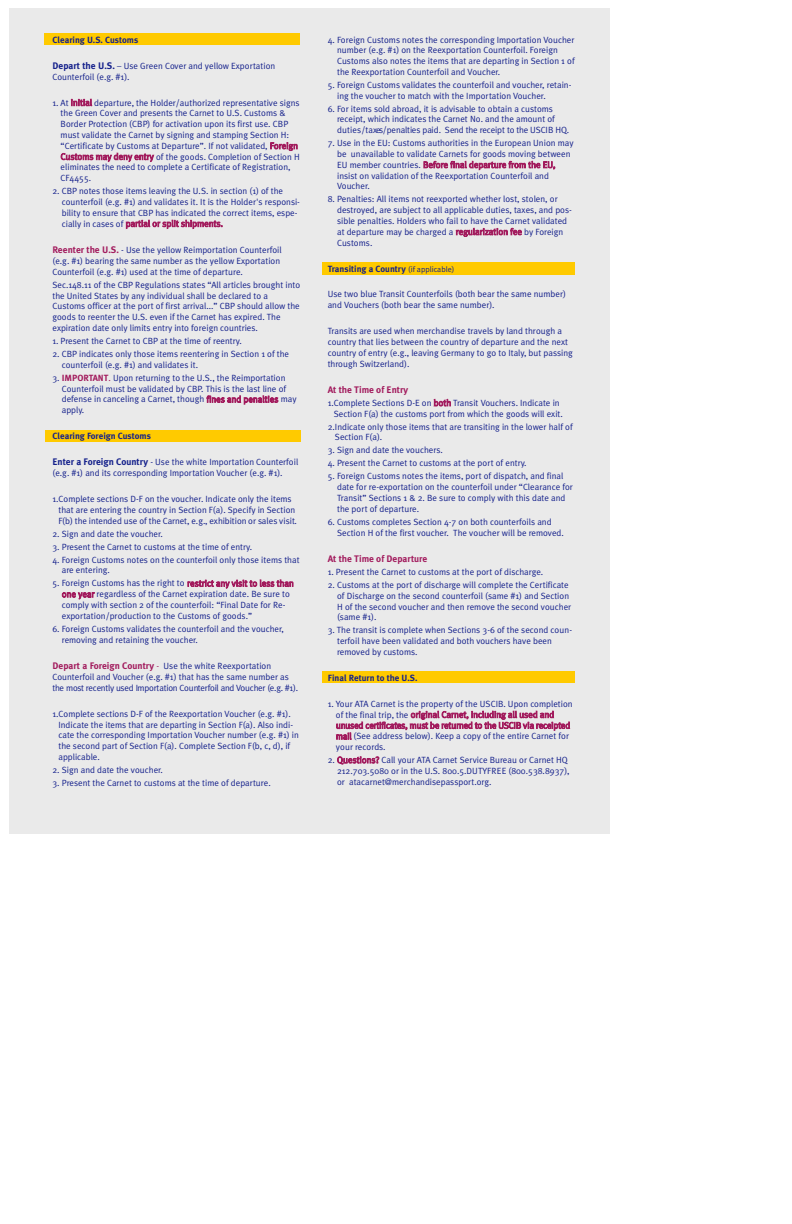
<style>
.page{position:relative;width:792px;height:1224px;background:#fff}
.page>*{position:absolute;margin:0;border:0;box-sizing:border-box;transform-origin:0 0}
.t1{font:700 9.5px "Meta Plus";color:#a21b5d}
.t2{font:9px/10.8px "Meta Plus Normal";color:#14208b}
.t3{font:700 9px "Meta Plus";color:#14208b}
.s1{font-family:"Meta Plus";font-weight:700;font-size:9.5px}
.s2{color:#a21b5d}
.s3{font-family:"Meta Plus";font-weight:700;font-size:9.5px;color:#a21b5d}
.s4{font-family:"Meta Plus";font-weight:700;color:#a21b5d}
.s5{font-family:"Meta Plus Normal";font-weight:400;font-size:8px}
</style>
<div class="page">
<div style="left:10px;top:8px;width:600px;height:825px;background:#eaeaea"></div>
<div style="left:45px;top:430px;width:256px;height:12px;background:#ffca00"></div>
<div style="left:45px;top:33px;width:255px;height:12px;background:#ffca00"></div>
<div style="left:322px;top:262px;width:253px;height:12px;background:#ffca00"></div>
<div style="left:322px;top:671px;width:253px;height:12px;background:#ffca00"></div>
<p class="t3" style="left:52px;top:35px;width:87px">Clearing U.S. Customs</p>
<p class="t2" style="left:52px;top:61px;width:224px"><span class="s1">Depart the U.S.</span> – Use Green Cover and yellow Exportation<br>Counterfoil (e.g. #1).</p>
<p class="t2" style="left:61px;top:98px;width:241px;text-indent:-8px">1. At <span class="s2">initial</span> departure, the Holder/authorized representative signs the Green Cover and presents the Carnet to U.S. Customs &amp; Border Protection (CBP) for activation upon its first use. CBP must validate the Carnet by signing and stamping Section H: “Certificate by Customs at Departure”. If not validated, <span class="s2">Foreign Customs may deny entry</span> of the goods. Completion of Section H eliminates the need to complete a Certificate of Registration, CF4455.</p>
<p class="t2" style="left:62px;top:186px;width:240px;text-indent:-9px">2. CBP notes those items leaving the U.S. in section (1) of the counterfoil (e.g. #1) and validates it. It is the Holder's responsi&shy;bility to ensure that CBP has indicated the correct items, espe&shy;cially in cases of <span class="s2">partial or split shipments.</span></p>
<p class="t2" style="left:52px;top:245px;width:231px"><span class="s3">Reenter the U.S.</span> - Use the yellow Reimportation Counterfoil (e.g. #1) bearing the same number as the yellow Exportation<br>Counterfoil (e.g. #1) used at the time of departure.</p>
<p class="t2" style="left:52px;top:280px;width:249px">Sec.148.11 of the CBP Regulations states “All articles brought into the United States by any individual shall be declared to a Customs officer at the port of first arrival...” CBP should allow the goods to reenter the U.S. even if the Carnet has expired. The expiration date only limits entry into foreign countries.</p>
<p class="t2" style="left:52px;top:336px;width:191px">1. Present the Carnet to CBP at the time of reentry.</p>
<p class="t2" style="left:62px;top:349px;width:229px;text-indent:-9px">2. CBP indicates only those items reentering in Section 1 of the counterfoil (e.g. #1) and validates it.</p>
<p class="t2" style="left:62px;top:373px;width:236px;text-indent:-9px">3. <span class="s4">IMPORTANT</span><span class="s2">.</span> Upon returning to the U.S., the Reimportation Counterfoil must be validated by CBP. This is the last line of defense in canceling a Carnet, though <span class="s2">fines and penalties</span> may apply.</p>
<p class="t3" style="left:52px;top:432px;width:100px">Clearing Foreign Customs</p>
<p class="t2" style="left:52px;top:457px;width:247px"><span class="s1">Enter a Foreign Country</span> - Use the white Importation Counterfoil (e.g. #1) and its corresponding Importation Voucher (e.g. #1).</p>
<p class="t2" style="left:58px;top:494px;width:240px;text-indent:-6px">1.Complete sections D-F on the voucher. Indicate only the items that are entering the country in Section F(a). Specify in Section<br>F(b) the intended use of the Carnet, e.g., exhibition or sales visit.</p>
<p class="t2" style="left:52px;top:529px;width:112px">2. Sign and date the voucher.</p>
<p class="t2" style="left:52px;top:542px;width:201px">3. Present the Carnet to customs at the time of entry.</p>
<p class="t2" style="left:62px;top:555px;width:239px;text-indent:-9px">4. Foreign Customs notes on the counterfoil only those items that are entering.</p>
<p class="t2" style="left:62px;top:578px;width:233px;text-indent:-9px">5. Foreign Customs has the right to <span class="s2">restrict any visit to less than one year</span> regardless of the Carnet expiration date. Be sure to comply with section 2 of the counterfoil: “Final Date for Re&shy;exportation/production to the Customs of goods.”</p>
<p class="t2" style="left:62px;top:624px;width:224px;text-indent:-9px">6. Foreign Customs validates the counterfoil and the voucher, removing and retaining the voucher.</p>
<p class="t2" style="left:52px;top:661px;width:247px"><span class="s3">Depart a Foreign Country</span> <span class="s2">-</span> Use the white Reexportation<br>Counterfoil and Voucher (e.g. #1) that has the same number as the most recently used Importation Counterfoil and Voucher (e.g. #1).</p>
<p class="t2" style="left:58px;top:709px;width:242px;text-indent:-6px">1.Complete sections D-F of the Reexportation Voucher (e.g. #1).<br>Indicate the items that are departing in Section F(a). Also indi&shy;cate the corresponding Importation Voucher number (e.g. #1) in the second part of Section F(a). Complete Section F(b, c, d), if applicable.</p>
<p class="t2" style="left:52px;top:765px;width:112px">2. Sign and date the voucher.</p>
<p class="t2" style="left:52px;top:778px;width:220px">3. Present the Carnet to customs at the time of departure.</p>
<p class="t2" style="left:337px;top:35px;width:239px;text-indent:-9px">4. Foreign Customs notes the corresponding Importation Voucher number (e.g. #1) on the Reexportation Counterfoil. Foreign Customs also notes the items that are departing in Section 1 of the Reexportation Counterfoil and Voucher.</p>
<p class="t2" style="left:337px;top:80px;width:236px;text-indent:-9px">5. Foreign Customs validates the counterfoil and voucher, retain&shy;ing the voucher to match with the Importation Voucher.</p>
<p class="t2" style="left:337px;top:104px;width:234px;text-indent:-9px">6. For items sold abroad, it is advisable to obtain a customs receipt, which indicates the Carnet No. and the amount of<br>d u t ie s / t a xes/penalties paid. Send the receipt to the US C IB HQ.</p>
<p class="t2" style="left:337px;top:138px;width:238px;text-indent:-9px">7. Use in the EU: Customs authorities in the European Union may be unavailable to validate Carnets for goods moving between EU member countries. <span class="s2">Before final departure from the EU, </span>insist on validation of the Reexportation Counterfoil and Voucher.</p>
<p class="t2" style="left:337px;top:194px;width:236px;text-indent:-9px">8. Penalties: All items not reexported whether lost, stolen, or destroyed, are subject to all applicable duties, taxes, and pos&shy;sible penalties. Holders who fail to have the Carnet validated at departure may be charged a <span class="s2">regularization fee</span> by Foreign Customs.</p>
<p class="t3" style="left:328px;top:264px;width:128px">Transiting a Country <span class="s5">(if applicable)</span></p>
<p class="t2" style="left:328px;top:289px;width:240px">Use two blue Transit Counterfoils (both bear the same number) and Vouchers (both bear the same number).</p>
<p class="t2" style="left:328px;top:326px;width:247px">Transits are used when merchandise travels by land through a country that lies between the country of departure and the next country of entry (e.g., leaving Germany to go to Italy, but passing through Switzerland).</p>
<p class="t1" style="left:328px;top:385px;width:82px">At the Time of Entry</p>
<p class="t2" style="left:334px;top:398px;width:231px;text-indent:-6px">1.Complete Sections D-E on <span class="s2">both</span> Transit Vouchers. Indicate in<br>Section F(a) the customs port from which the goods will exit.</p>
<p class="t2" style="left:335px;top:422px;width:239px;text-indent:-7px">2.Indicate only those items that are transiting in the lower half of<br>Section F(a).</p>
<p class="t2" style="left:328px;top:445px;width:117px">3. Sign and date the vouchers.</p>
<p class="t2" style="left:328px;top:458px;width:200px">4. Present the Carnet to customs at the port of entry.</p>
<p class="t2" style="left:337px;top:471px;width:237px;text-indent:-9px">5. Foreign Customs notes the items, port of dispatch, and final date for re-exportation on the counterfoil under “Clearance for Transit” Sections 1 &amp; 2. Be sure to comply with this date and the port of departure.</p>
<p class="t2" style="left:337px;top:517px;width:228px;text-indent:-9px">6. Customs completes Section 4-7 on both counterfoils and<br>Section H of the first voucher. The voucher will be removed.</p>
<p class="t1" style="left:328px;top:554px;width:101px">At the Time of Departure</p>
<p class="t2" style="left:328px;top:567px;width:217px">1. Present the Carnet to customs at the port of discharge.</p>
<p class="t2" style="left:337px;top:580px;width:236px;text-indent:-9px">2. Customs at the port of discharge will complete the Certificate of Discharge on the second counterfoil (same #1) and Section H of the second voucher and then remove the second voucher (same #1).</p>
<p class="t2" style="left:337px;top:625px;width:237px;text-indent:-9px">3. The transit is complete when Sections 3-6 of the second coun&shy;terfoil have been validated and both vouchers have been removed by customs.</p>
<p class="t3" style="left:328px;top:674px;width:91px">Final Return to the U.S.</p>
<p class="t2" style="left:336px;top:699px;width:238px;text-indent:-8px">1. Your ATA Carnet is the property of the USCIB. Upon completion of the final trip, the <span class="s2">original Carnet, including all used and unused certificates, must be returned to the USCIB via receipted m a il</span> (See address below). Keep a copy of the entire Carnet for your records.</p>
<p class="t2" style="left:337px;top:755px;width:234px;text-indent:-9px">2. <span class="s2">Questions?</span> Call your ATA Carnet Service Bureau or Carnet HQ<br>212.703.5080 or in the U.S. 800.5.DUTYFREE (800.538.8937), or atacarnet@merchandisepassport.org.</p>
</div>
